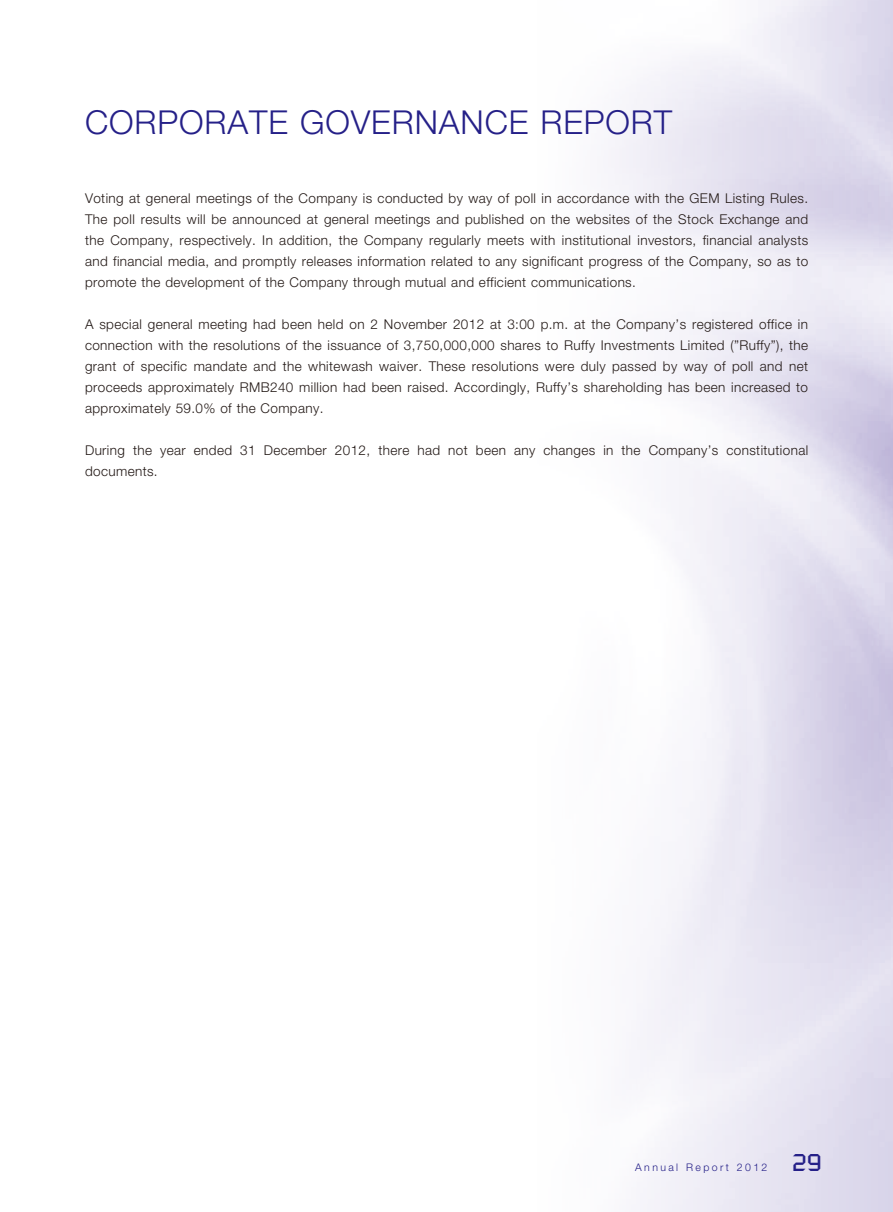
<style>
.page{position:relative;width:893px;height:1212px;background:#fff}
.page>*{position:absolute;margin:0;border:0;box-sizing:border-box;transform-origin:0 0}
.t1{font:300 33px "Helvetica Neue LT Std";letter-spacing:.03em;color:#252088}
.t2{font:24px "Russell Square Std";color:#252088}
.t3{font:300 13.5px/21px "Helvetica Neue LT Std";letter-spacing:.03em;color:#231916;text-align:justify}
.t4{font:300 10.5px "Helvetica Neue LT Std";letter-spacing:.23em;color:#252088}
</style>
<div class="page">
<h1 class="t1" style="left:85px;top:102px;width:589px">CORPORATE GOVERNANCE REPORT</h1>
<p class="t3" style="left:85px;top:187px;width:725px">Voting at general meetings of the Company is conducted by way of poll in accordance with the GEM Listing Rules.<br>The poll results will be announced at general meetings and published on the websites of the Stock Exchange and the Company, respectively. In addition, the Company regularly meets with institutional investors, financial analysts and financial media, and promptly releases information related to any significant progress of the Company, so as to promote the development of the Company through mutual and efficient communications.</p>
<p class="t3" style="left:85px;top:313px;width:725px">A special general meeting had been held on 2 November 2012 at 3:00 p.m. at the Company’s registered office in connection with the resolutions of the issuance of 3,750,000,000 shares to Ruffy Investments Limited (”Ruffy”), the grant of specific mandate and the whitewash waiver. These resolutions were duly passed by way of poll and net proceeds approximately RMB240 million had been raised. Accordingly, Ruffy’s shareholding has been increased to approximately 59.0% of the Company.</p>
<p class="t3" style="left:85px;top:439px;width:725px">During the year ended 31 December 2012, there had not been any changes in the Company’s constitutional documents.</p>
<p class="t4" style="left:635px;top:1161px;width:134px">Annual Report 2012</p>
<h2 class="t2" style="left:792px;top:1148px;width:31px">29</h2>
</div>
